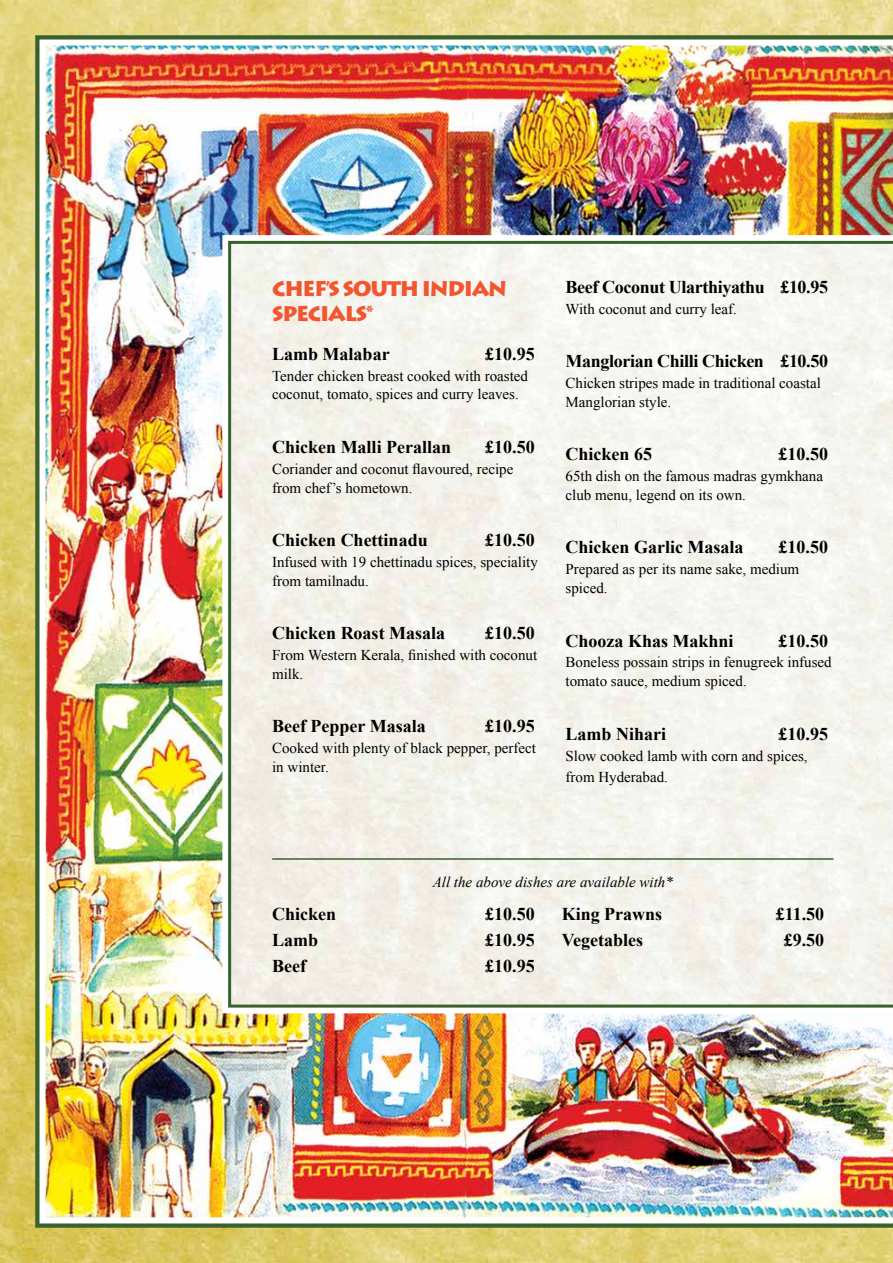
<style>
.page{position:relative;width:893px;height:1263px;background:#fff}
.page>*{position:absolute;margin:0;border:0;box-sizing:border-box;transform-origin:0 0}
.t1{font:900 21px "Lithos Pro";letter-spacing:-.06em;color:#f15630}
.t2{font:700 18px "Times New Roman";color:#000}
.t3{font:700 18px "Times New Roman";letter-spacing:-.02em;color:#000}
.t4{font:15px/18.8px "Times New Roman";color:#000}
.t5{font:italic 15px "Times New Roman";color:#000}
</style>
<div class="page">
<img style="left:0;top:0;width:893px;height:1263px">
<img style="left:40px;top:40px;width:853px;height:1183px">
<svg style="left:222px;top:235px;width:671px;height:778px"></svg>
<svg style="left:228px;top:241px;width:665px;height:766px"></svg>
<hr style="left:272px;top:858px;width:561px;height:2px;background:#39612e">
<h1 class="t1" style="left:272px;top:275px;width:172px">CHEF’S SOUTH INDI</h1>
<h1 class="t1" style="left:472px;top:275px;width:34px">AN</h1>
<h1 class="t1" style="left:272px;top:301px;width:103px">SPECIALS*</h1>
<p class="t2" style="left:272px;top:343px;width:119px">Lamb Malabar</p>
<p class="t2" style="left:485px;top:343px;width:51px">£10.95</p>
<p class="t4" style="left:272px;top:366px;width:257px">Tender chicken breast cooked with roasted coconut, tomato, spices and curry leaves.</p>
<p class="t2" style="left:272px;top:436px;width:181px">Chicken Malli Perallan</p>
<p class="t2" style="left:485px;top:436px;width:51px">£10.50</p>
<p class="t4" style="left:272px;top:459px;width:243px">Coriander and coconut flavoured, recipe from chef’s hometown.</p>
<p class="t2" style="left:272px;top:530px;width:157px">Chicken Chettinadu</p>
<p class="t2" style="left:485px;top:530px;width:51px">£10.50</p>
<p class="t4" style="left:272px;top:552px;width:267px">Infused with 19 chettinadu spices, speciality from tamilnadu.</p>
<p class="t2" style="left:272px;top:623px;width:174px">Chicken Roast Masala</p>
<p class="t2" style="left:485px;top:623px;width:51px">£10.50</p>
<p class="t4" style="left:272px;top:645px;width:267px">From Western Kerala, finished with coconut milk.</p>
<p class="t2" style="left:272px;top:716px;width:155px">Beef Pepper Masala</p>
<p class="t2" style="left:485px;top:716px;width:51px">£10.95</p>
<p class="t4" style="left:272px;top:738px;width:265px">Cooked with plenty of black pepper, perfect in winter.</p>
<p class="t3" style="left:566px;top:276px;width:264px">Beef Coconut Ularthiyathu £10.95</p>
<p class="t4" style="left:566px;top:299px;width:173px">With coconut and curry leaf.</p>
<p class="t3" style="left:566px;top:351px;width:264px">Manglorian Chilli Chicken £10.50</p>
<p class="t4" style="left:566px;top:373px;width:257px">Chicken stripes made in traditional coastal<br>Manglorian style.</p>
<p class="t2" style="left:566px;top:444px;width:88px">Chicken 65</p>
<p class="t2" style="left:779px;top:444px;width:51px">£10.50</p>
<p class="t4" style="left:566px;top:467px;width:259px">65th dish on the famous madras gymkhana club menu, legend on its own.</p>
<p class="t2" style="left:566px;top:537px;width:180px">Chicken Garlic Masala</p>
<p class="t2" style="left:779px;top:537px;width:51px">£10.50</p>
<p class="t4" style="left:566px;top:560px;width:235px">Prepared as per its name sake, medium spiced.</p>
<p class="t2" style="left:566px;top:630px;width:170px">Chooza Khas Makhni</p>
<p class="t2" style="left:779px;top:630px;width:51px">£10.50</p>
<p class="t4" style="left:566px;top:653px;width:268px">Boneless possain strips in fenugreek infused tomato sauce, medium spiced.</p>
<p class="t2" style="left:566px;top:723px;width:102px">Lamb Nihari</p>
<p class="t2" style="left:779px;top:723px;width:51px">£10.95</p>
<p class="t4" style="left:566px;top:744px;width:244px;line-height:21.6px">Slow cooked lamb with corn and spices, from Hyderabad.</p>
<p class="t5" style="left:433px;top:874px;width:242px">All the above dishes are available with*</p>
<p class="t2" style="left:272px;top:904px;width:66px">Chicken</p>
<p class="t2" style="left:485px;top:904px;width:51px">£10.50</p>
<p class="t2" style="left:272px;top:929px;width:48px">Lamb</p>
<p class="t2" style="left:485px;top:929px;width:51px">£10.95</p>
<p class="t2" style="left:272px;top:955px;width:35px">Beef</p>
<p class="t2" style="left:485px;top:955px;width:51px">£10.95</p>
<p class="t2" style="left:562px;top:904px;width:102px">King Prawns</p>
<p class="t2" style="left:776px;top:904px;width:50px">£11.50</p>
<p class="t2" style="left:562px;top:929px;width:83px">Vegetables</p>
<p class="t2" style="left:784px;top:929px;width:42px">£9.50</p>
</div>
